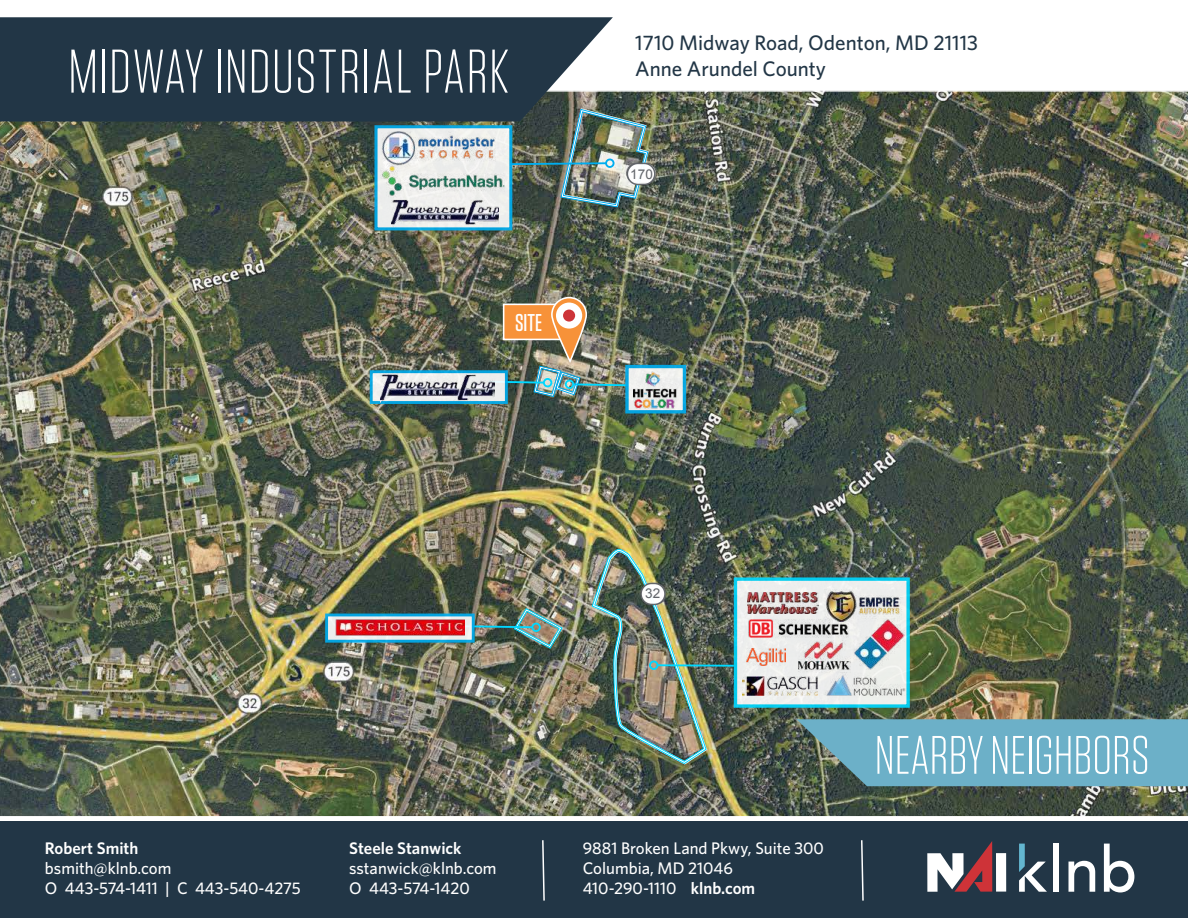
<style>
.page{position:relative;width:1188px;height:918px;background:#fff}
.page>*{position:absolute;margin:0;border:0;box-sizing:border-box;transform-origin:0 0}
.t1{font:300 61.5px "Tungsten";letter-spacing:.015em;color:#fff}
.t2{font:300 54px "Tungsten";color:#fff}
.t3{font:500 24.3px "Tungsten";color:#fff}
.t4{font:500 21px/25.2px "Whitney";color:#223646}
.t5{font:500 16.8px/20.1px "Whitney";color:#fff}
.t6{font:600 16.8px "Whitney";color:#fff}
.t7{font:13.5px "Arial";color:#616469}
.s1{font-weight:600}
</style>
<div class="page">
<div style="left:0;top:822px;width:1188px;height:96px;background:#223646"></div>
<svg style="left:542px;top:840px;width:3px;height:61px"></svg>
<div style="left:996px;top:853px;width:10px;height:39px;background:#fff"></div>
<svg style="left:927px;top:841px;width:65px;height:51px"></svg>
<svg style="left:1019px;top:844px;width:28px;height:48px"></svg>
<div style="left:1053px;top:844px;width:6px;height:48px;background:#fff"></div>
<svg style="left:1068px;top:861px;width:27px;height:31px"></svg>
<svg style="left:1104px;top:844px;width:30px;height:48px"></svg>
<svg style="left:861px;top:840px;width:3px;height:61px"></svg>
<img style="left:0;top:90px;width:1188px;height:727px">
<svg style="left:796px;top:719px;width:392px;height:67px"></svg>
<svg style="left:0;top:17px;width:613px;height:105px;fill:#223646"></svg>
<div style="left:503px;top:304px;width:69px;height:36px;background:#f79239;border:2px solid #fff"></div>
<svg style="left:552px;top:298px;width:34px;height:63px"></svg>
<div style="left:551px;top:297px;width:36px;height:65px;border:2px solid #fff;border-radius:17px"></div>
<div style="left:556px;top:303px;width:26px;height:26px;background:#fff;border-radius:50%"></div>
<div style="left:563px;top:310px;width:12px;height:12px;background:#cd3439;border-radius:50%"></div>
<hr style="left:658px;top:664px;width:76px;height:3px;background:#00d8ff">
<svg style="left:629px;top:369px;width:53px;height:41px"></svg>
<div style="left:625px;top:365px;width:61px;height:49px;border:3px solid #00adef"></div>
<img style="left:634px;top:372px;width:44px;height:36px">
<div style="left:735px;top:579px;width:173px;height:127px;background:#edeeed"></div>
<div style="left:734px;top:577px;width:176px;height:131px;border:3px solid #00d8ff"></div>
<img style="left:751px;top:619px;width:70px;height:30px">
<img style="left:747px;top:593px;width:71px;height:21px">
<img style="left:748px;top:620px;width:101px;height:18px">
<img style="left:825px;top:590px;width:77px;height:31px">
<img style="left:743px;top:677px;width:74px;height:19px">
<img style="left:747px;top:649px;width:39px;height:17px">
<img style="left:854px;top:618px;width:51px;height:51px">
<img style="left:798px;top:640px;width:52px;height:33px">
<img style="left:824px;top:672px;width:85px;height:26px">
<img style="left:590px;top:549px;width:119px;height:218px">
<div style="left:641px;top:583px;width:24px;height:21px;background:#fff;border-radius:11px"></div>
<div style="left:640px;top:583px;width:26px;height:22px;border:1px solid #616469;border-radius:11px"></div>
<img style="left:463px;top:607px;width:100px;height:42px">
<div style="left:531px;top:623px;width:10px;height:9px;border:2px solid #00d8ff;border-radius:50%"></div>
<div style="left:327px;top:615px;width:146px;height:26px;background:#edeeed"></div>
<div style="left:325px;top:614px;width:150px;height:29px;border:3px solid #00adef"></div>
<img style="left:335px;top:618px;width:129px;height:20px">
<img style="left:495px;top:365px;width:135px;height:33px">
<div style="left:543px;top:378px;width:9px;height:9px;border:2px solid #00d8ff;border-radius:50%"></div>
<div style="left:371px;top:372px;width:135px;height:31px;background:#edeeed"></div>
<div style="left:370px;top:370px;width:138px;height:34px;border:3px solid #00adef"></div>
<img style="left:381px;top:362px;width:114px;height:47px">
<img style="left:508px;top:107px;width:143px;height:102px">
<div style="left:605px;top:159px;width:10px;height:9px;border:2px solid #00adef;border-radius:50%"></div>
<div style="left:376px;top:127px;width:135px;height:102px;background:#edeeed"></div>
<div style="left:374px;top:125px;width:138px;height:105px;border:3px solid #00adef"></div>
<img style="left:381px;top:172px;width:123px;height:31px">
<img style="left:375px;top:127px;width:124px;height:45px">
<img style="left:392px;top:190px;width:107px;height:39px">
<div style="left:627px;top:163px;width:28px;height:21px;background:#fff;border-radius:11px"></div>
<div style="left:627px;top:163px;width:29px;height:22px;border:1px solid #616469;border-radius:11px"></div>
<h1 class="t1" style="left:68px;top:43px;width:442px">MIDWAY INDUSTRIAL PARK</h1>
<h3 class="t3" style="left:515px;top:311px;width:28px">SITE</h3>
<p class="t4" style="left:635px;top:32px;width:344px">1710 Midway Road, Odenton, MD 21113<br>Anne Arundel County</p>
<p class="t7" style="left:630px;top:167px;width:24px">170</p>
<p class="t6" style="left:45px;top:840px;width:95px">Robert Smith</p>
<p class="t5" style="left:45px;top:859px;width:257px">bsmith@klnb.com<br>O 443-574-1411 | C 443-540-4275</p>
<p class="t6" style="left:349px;top:840px;width:114px">Steele Stanwick</p>
<p class="t5" style="left:349px;top:859px;width:149px">sstanwick@klnb.com<br>O 443-574-1420</p>
<p class="t7" style="left:645px;top:586px;width:17px">32</p>
<p class="t5" style="left:583px;top:839px;width:243px">9881 Broken Land Pkwy, Suite 300<br>Columbia, MD 21046<br>410-290-1110 <span class="s1">klnb.com</span></p>
<h2 class="t2" style="left:875px;top:731px;width:276px">NEARBY NEIGHBORS</h2>
</div>
